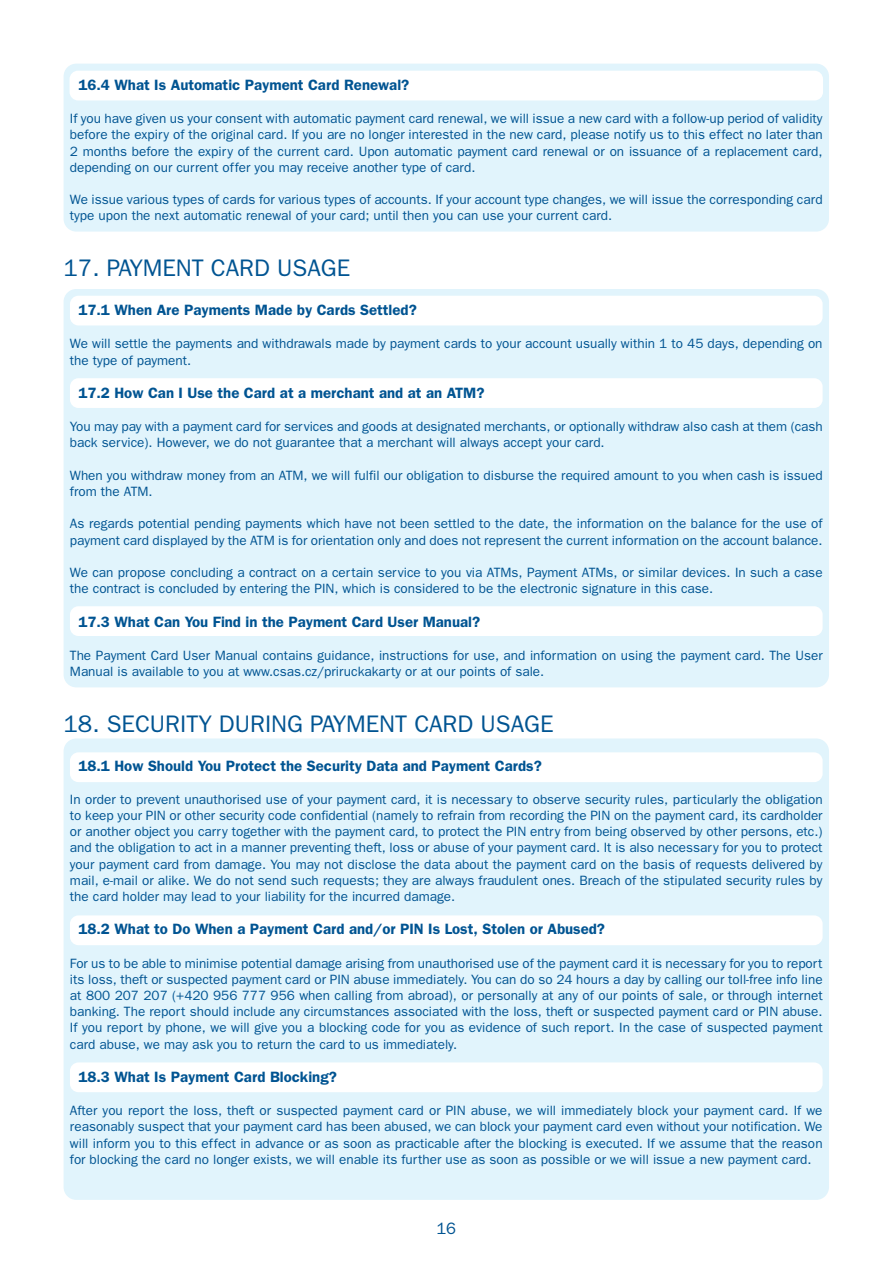
<style>
.page{position:relative;width:893px;height:1263px;background:#fff}
.page>*{position:absolute;margin:0;border:0;box-sizing:border-box;transform-origin:0 0}
.t1{font:24px "Franklin Gothic CE";color:#005492}
.t2{font:16.5px "Franklin Gothic CE";color:#005492}
.t3{font:600 15px "Franklin Gothic CE";color:#005492}
.t4{font:13.5px/16.2px "Franklin Gothic CE";color:#005492}
</style>
<div class="page">
<div style="left:64px;top:64px;width:765px;height:168px;background:#e1f4fc;border-radius:13px"></div>
<div style="left:64px;top:289px;width:765px;height:398px;background:#e1f4fc;border-radius:13px"></div>
<div style="left:64px;top:738px;width:765px;height:462px;background:#e1f4fc;border-radius:13px"></div>
<div style="left:70px;top:71px;width:753px;height:29px;background:#fff;border-radius:9px"></div>
<div style="left:70px;top:606px;width:753px;height:30px;background:#fff;border-radius:9px"></div>
<div style="left:70px;top:378px;width:753px;height:30px;background:#fff;border-radius:9px"></div>
<div style="left:70px;top:296px;width:753px;height:29px;background:#fff;border-radius:9px"></div>
<div style="left:70px;top:752px;width:753px;height:30px;background:#fff;border-radius:9px"></div>
<div style="left:70px;top:915px;width:753px;height:30px;background:#fff;border-radius:9px"></div>
<div style="left:70px;top:1062px;width:753px;height:30px;background:#fff;border-radius:9px"></div>
<p class="t3" style="left:78px;top:80px;width:332px">16.4 What Is Automatic Payment Card Renewal?</p>
<p class="t4" style="left:70px;top:112px;width:754px;text-align:justify">If you have given us your consent with automatic payment card renewal, we will issue a new card with a follow-up period of validity before the expiry of the original card. If you are no longer interested in the new card, please notify us to this effect no later than 2 months before the expiry of the current card. Upon automatic payment card renewal or on issuance of a replacement card, depending on our current offer you may receive another type of card.</p>
<p class="t4" style="left:70px;top:193px;width:754px">We issue various types of cards for various types of accounts. If your account type changes, we will issue the corresponding card type upon the next automatic renewal of your card; until then you can use your current card.</p>
<h1 class="t1" style="left:64px;top:260px;width:288px">17. PAYMENT CARD USAGE</h1>
<p class="t3" style="left:78px;top:305px;width:340px">17.1 When Are Payments Made by Cards Settled?</p>
<p class="t4" style="left:70px;top:337px;width:754px">We will settle the payments and withdrawals made by payment cards to your account usually within 1 to 45 days, depending on the type of payment.</p>
<p class="t3" style="left:78px;top:388px;width:408px">17.2 How Can I Use the Card at a merchant and at an ATM?</p>
<p class="t4" style="left:70px;top:420px;width:754px">You may pay with a payment card for services and goods at designated merchants, or optionally withdraw also cash at them (cash back service). However, we do not guarantee that a merchant will always accept your card.</p>
<p class="t4" style="left:70px;top:468px;width:754px">When you withdraw money from an ATM, we will fulfil our obligation to disburse the required amount to you when cash is issued from the ATM.</p>
<p class="t4" style="left:70px;top:517px;width:754px">As regards potential pending payments which have not been settled to the date, the information on the balance for the use of payment card displayed by the ATM is for orientation only and does not represent the current information on the account balance.</p>
<p class="t4" style="left:70px;top:565px;width:754px">We can propose concluding a contract on a certain service to you via ATMs, Payment ATMs, or similar devices. In such a case the contract is concluded by entering the PIN, which is considered to be the electronic signature in this case.</p>
<p class="t3" style="left:78px;top:616px;width:403px">17.3 What Can You Find in the Payment Card User Manual?</p>
<p class="t4" style="left:70px;top:648px;width:754px">The Payment Card User Manual contains guidance, instructions for use, and information on using the payment card. The User<br>Manual is available to you at www.csas.cz/priruckakarty or at our points of sale.</p>
<h1 class="t1" style="left:64px;top:715px;width:491px">18. SECURITY DURING PAYMENT CARD USAGE</h1>
<p class="t3" style="left:78px;top:760px;width:465px">18.1 How Should You Protect the Security Data and Payment Cards?</p>
<p class="t4" style="left:70px;top:792px;width:754px;text-align:justify">In order to prevent unauthorised use of your payment card, it is necessary to observe security rules, particularly the obligation to keep your PIN or other security code confidential (namely to refrain from recording the PIN on the payment card, its cardholder or another object you carry together with the payment card, to protect the PIN entry from being observed by other persons, etc.) and the obligation to act in a manner preventing theft, loss or abuse of your payment card. It is also necessary for you to protect your payment card from damage. You may not disclose the data about the payment card on the basis of requests delivered by mail, e-mail or alike. We do not send such requests; they are always fraudulent ones. Breach of the stipulated security rules by the card holder may lead to your liability for the incurred damage.</p>
<p class="t3" style="left:78px;top:924px;width:528px">18.2 What to Do When a Payment Card and/or PIN Is Lost, Stolen or Abused?</p>
<p class="t4" style="left:70px;top:956px;width:754px;text-align:justify">For us to be able to minimise potential damage arising from unauthorised use of the payment card it is necessary for you to report its loss, theft or suspected payment card or PIN abuse immediately. You can do so 24 hours a day by calling our toll-free info line at 800 207 207 (+420 956 777 956 when calling from abroad), or personally at any of our points of sale, or through internet banking. The report should include any circumstances associated with the loss, theft or suspected payment card or PIN abuse.<br>If you report by phone, we will give you a blocking code for you as evidence of such report. In the case of suspected payment card abuse, we may ask you to return the card to us immediately.</p>
<p class="t3" style="left:78px;top:1072px;width:260px">18.3 What Is Payment Card Blocking?</p>
<p class="t4" style="left:70px;top:1104px;width:754px;text-align:justify">After you report the loss, theft or suspected payment card or PIN abuse, we will immediately block your payment card. If we reasonably suspect that your payment card has been abused, we can block your payment card even without your notification. We will inform you to this effect in advance or as soon as practicable after the blocking is executed. If we assume that the reason for blocking the card no longer exists, we will enable its further use as soon as possible or we will issue a new payment card.</p>
<p class="t2" style="left:436px;top:1222px;width:21px">16</p>
</div>
